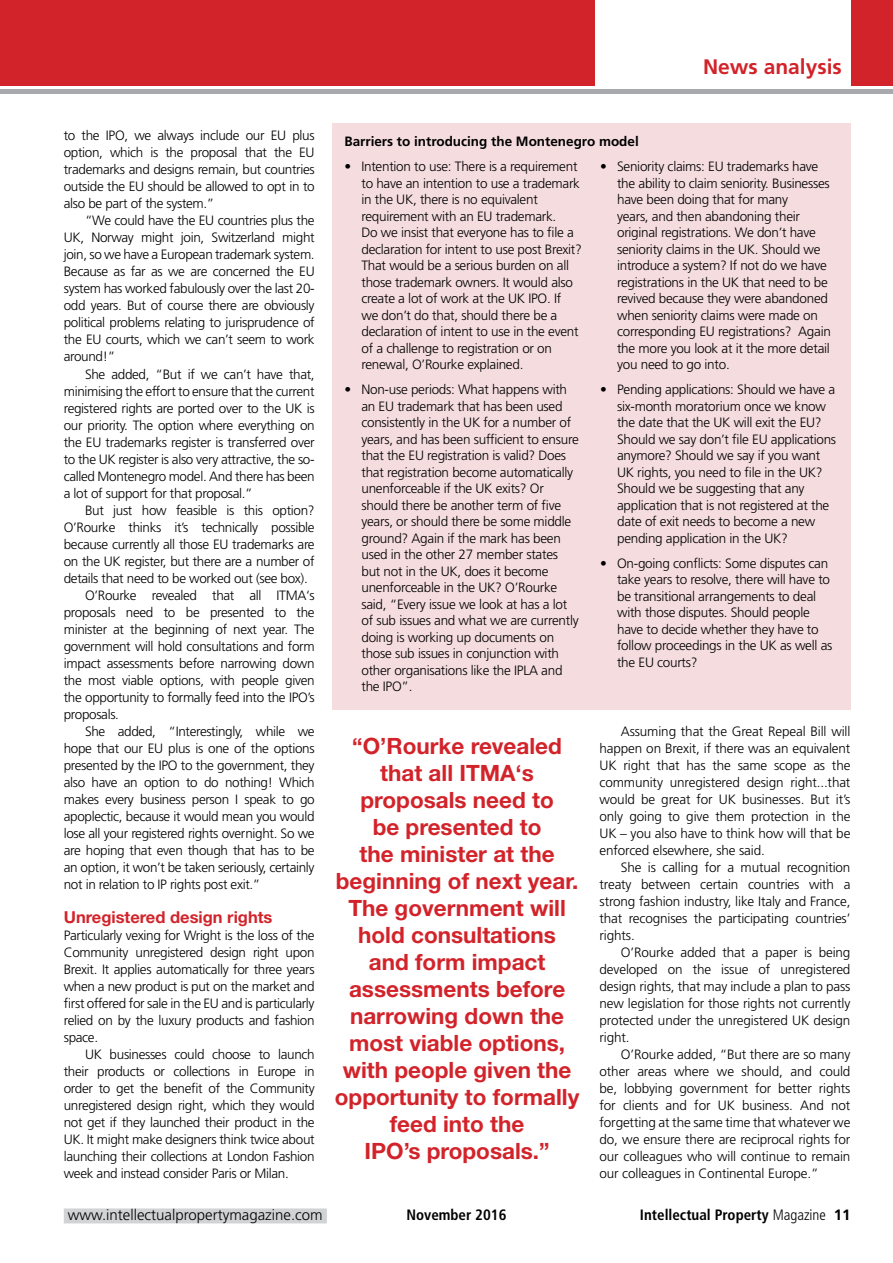
<style>
.page{position:relative;width:893px;height:1263px;background:#fff}
.page>*{position:absolute;margin:0;border:0;box-sizing:border-box;transform-origin:0 0}
.t1{font:700 22.5px/27px "Helvetica Neue LT Std";color:#d2232a;text-align:center}
.t2{font:700 21px "Frutiger LT Std";color:#d2232a}
.t3{font:700 16.5px "Helvetica Neue LT Std";color:#d2232a}
.t4{font:700 condensed 15px "Frutiger LT Std";color:#000}
.t5{font:300 15px "Frutiger LT Std";color:#000}
.t6{font:300 13.5px/16.5px "Frutiger LT Std";letter-spacing:-.02em;color:#000;text-align:justify}
.t7{font:700 13.5px "Frutiger LT Std";color:#000}
.s1{font-weight:300}
.s2{font-stretch:normal}
</style>
<div class="page">
<div style="left:64px;top:1208px;width:263px;height:15px;background:#d1d3d4"></div>
<div style="left:0;top:0;width:893px;height:85px;background:#d2232a"></div>
<div style="left:595px;top:0;width:255px;height:87px;background:#fff"></div>
<div style="left:0;top:89px;width:893px;height:5px;background:#a7a9ac"></div>
<div style="left:332px;top:123px;width:518px;height:587px;background:#f5dcdf"></div>
<p class="t6" style="left:64px;top:127px;width:252px;line-height:17px">to the IPO, we always include our EU plus option, which is the proposal that the EU trademarks and designs remain, but countries outside the EU should be allowed to opt in to also be part of the system.”</p>
<p class="t6" style="left:64px;top:212px;width:252px;line-height:17px;text-indent:21px">“We could have the EU countries plus the UK, Norway might join, Switzerland might join, so we have a European trademark system.<br>Because as far as we are concerned the EU system has worked fabulously over the last 20- odd years. But of course there are obviously political problems relating to jurisprudence of the EU courts, which we can’t seem to work around!”</p>
<p class="t6" style="left:64px;top:366px;width:252px;line-height:17px;text-indent:21px">She added, “But if we can’t have that, minimising the effort to ensure that the current registered rights are ported over to the UK is our priority. The option where everything on the EU trademarks register is transferred over to the UK register is also very attractive, the so&shy;called Montenegro model. And there has been a lot of support for that proposal.”</p>
<p class="t6" style="left:85px;top:502px;width:231px">But just how feasible is this option?</p>
<p class="t6" style="left:64px;top:519px;width:252px">O’Rourke thinks it’s technically possible</p>
<p class="t6" style="left:64px;top:536px;width:252px">because currently all those EU trademarks are</p>
<p class="t6" style="left:64px;top:553px;width:252px">on the UK register, but there are a number of</p>
<p class="t6" style="left:64px;top:570px;width:245px">details that need to be worked out (see box).</p>
<p class="t6" style="left:85px;top:587px;width:231px">O’Rourke revealed that all ITMA‘s</p>
<p class="t6" style="left:64px;top:604px;width:252px">proposals need to be presented to the</p>
<p class="t6" style="left:64px;top:621px;width:252px">minister at the beginning of next year. The</p>
<p class="t6" style="left:64px;top:638px;width:252px">government will hold consultations and form</p>
<p class="t6" style="left:64px;top:655px;width:252px">impact assessments before narrowing down</p>
<p class="t6" style="left:64px;top:672px;width:252px">the most viable options, with people given</p>
<p class="t6" style="left:64px;top:689px;width:252px">the opportunity to formally feed into the IPO’s</p>
<p class="t6" style="left:64px;top:706px;width:57px">proposals.</p>
<p class="t6" style="left:85px;top:723px;width:231px">She added, “Interestingly, while we</p>
<p class="t6" style="left:64px;top:740px;width:252px">hope that our EU plus is one of the options</p>
<p class="t6" style="left:64px;top:757px;width:252px">presented by the IPO to the government, they</p>
<p class="t6" style="left:64px;top:774px;width:252px">also have an option to do nothing! Which</p>
<p class="t6" style="left:64px;top:791px;width:252px">makes every business person I speak to go</p>
<p class="t6" style="left:64px;top:808px;width:252px">apoplectic, because it would mean you would</p>
<p class="t6" style="left:64px;top:825px;width:252px">lose all your registered rights overnight. So we</p>
<p class="t6" style="left:64px;top:842px;width:252px">are hoping that even though that has to be</p>
<p class="t6" style="left:64px;top:859px;width:252px">an option, it won’t be taken seriously, certainly</p>
<p class="t6" style="left:64px;top:876px;width:198px">not in relation to IP rights post exit.”</p>
<p class="t3" style="left:64px;top:907px;width:210px">Unregistered design rights</p>
<p class="t6" style="left:64px;top:927px;width:252px;line-height:17px">Particularly vexing for Wright is the loss of the Community unregistered design right upon Brexit. It applies automatically for three years when a new product is put on the market and first offered for sale in the EU and is particularly relied on by the luxury products and fashion space.</p>
<p class="t6" style="left:64px;top:1046px;width:252px;line-height:17px;text-indent:21px">UK businesses could choose to launch their products or collections in Europe in order to get the benefit of the Community unregistered design right, which they would not get if they launched their product in the UK. It might make designers think twice about launching their collections at London Fashion week and instead consider Paris or Milan.</p>
<h2 class="t2" style="left:703px;top:54px;width:140px">News analysis</h2>
<p class="t7" style="left:344px;top:134px;width:296px">Barriers to introducing the Montenegro model</p>
<p class="t6" style="left:361px;top:158px;width:222px;text-align:left;text-indent:-17px">• Intention to use: There is a requirement to have an intention to use a trademark in the UK, there is no equivalent requirement with an EU trademark.<br>Do we insist that everyone has to file a declaration for intent to use post Brexit?<br>That would be a serious burden on all those trademark owners. It would also create a lot of work at the UK IPO. If<br>we don’t do that, should there be a declaration of intent to use in the event of a challenge to registration or on renewal, O’Rourke explained.</p>
<p class="t6" style="left:361px;top:381px;width:219px;text-align:left;text-indent:-17px">• Non-use periods: What happens with an EU trademark that has been used consistently in the UK for a number of years, and has been sufficient to ensure that the EU registration is valid? Does that registration become automatically unenforceable if the UK exits? Or should there be another term of five years, or should there be some middle ground? Again if the mark has been used in the other 27 member states but not in the UK, does it become unenforceable in the UK? O’Rourke said, “Every issue we look at has a lot of sub issues and what we are currently doing is working up documents on those sub issues in conjunction with other organisations like the IPLA and the IPO”.</p>
<p class="t6" style="left:617px;top:158px;width:215px;text-align:left;text-indent:-17px">• Seniority claims: EU trademarks have the ability to claim seniority. Businesses have been doing that for many<br>years, and then abandoning their original registrations. We don’t have seniority claims in the UK. Should we introduce a system? If not do we have registrations in the UK that need to be revived because they were abandoned when seniority claims were made on corresponding EU registrations? Again the more you look at it the more detail you need to go into.</p>
<p class="t6" style="left:617px;top:381px;width:221px;text-align:left;text-indent:-17px">• Pending applications: Should we have a six-month moratorium once we know the date that the UK will exit the EU?<br>Should we say don’t file EU applications anymore? Should we say if you want UK rights, you need to file in the UK?<br>Should we be suggesting that any application that is not registered at the date of exit needs to become a new pending application in the UK?</p>
<p class="t6" style="left:617px;top:555px;width:217px;text-align:left;text-indent:-17px">• On-going conflicts: Some disputes can take years to resolve, there will have to be transitional arrangements to deal with those disputes. Should people have to decide whether they have to follow proceedings in the UK as well as the EU courts?</p>
<p class="t1" style="left:335px;top:732px;width:246px">“O’Rourke revealed that all ITMA‘s proposals need to<br>be presented to<br>the minister at the beginning of next year.<br>The government will hold consultations<br>and form impact assessments before narrowing down the most viable options, with people given the opportunity to formally feed into the<br>IPO’s proposals.”</p>
<p class="t6" style="left:600px;top:723px;width:252px;line-height:17px;text-indent:21px">Assuming that the Great Repeal Bill will happen on Brexit, if there was an equivalent UK right that has the same scope as the community unregistered design right...that would be great for UK businesses. But it’s only going to give them protection in the UK – you also have to think how will that be enforced elsewhere, she said.</p>
<p class="t6" style="left:600px;top:859px;width:252px;line-height:17px;text-indent:21px">She is calling for a mutual recognition treaty between certain countries with a strong fashion industry, like Italy and France, that recognises the participating countries’ rights.</p>
<p class="t6" style="left:600px;top:944px;width:252px;line-height:17px;text-indent:21px">O’Rourke added that a paper is being developed on the issue of unregistered design rights, that may include a plan to pass new legislation for those rights not currently protected under the unregistered UK design right.</p>
<p class="t6" style="left:600px;top:1046px;width:252px;line-height:17px;text-indent:21px">O’Rourke added, “But there are so many other areas where we should, and could be, lobbying government for better rights for clients and for UK business. And not forgetting at the same time that whatever we do, we ensure there are reciprocal rights for our colleagues who will continue to remain our colleagues in Continental Europe.”</p>
<p class="t5" style="left:68px;top:1207px;width:256px">www.intellectualpropertymagazine.com</p>
<p class="t4" style="left:406px;top:1206px;width:102px">November 2016</p>
<p class="t4" style="left:640px;top:1206px;width:212px">Intellectual Property <span class="s1">Magazine</span> <span class="s2">11</span></p>
</div>
